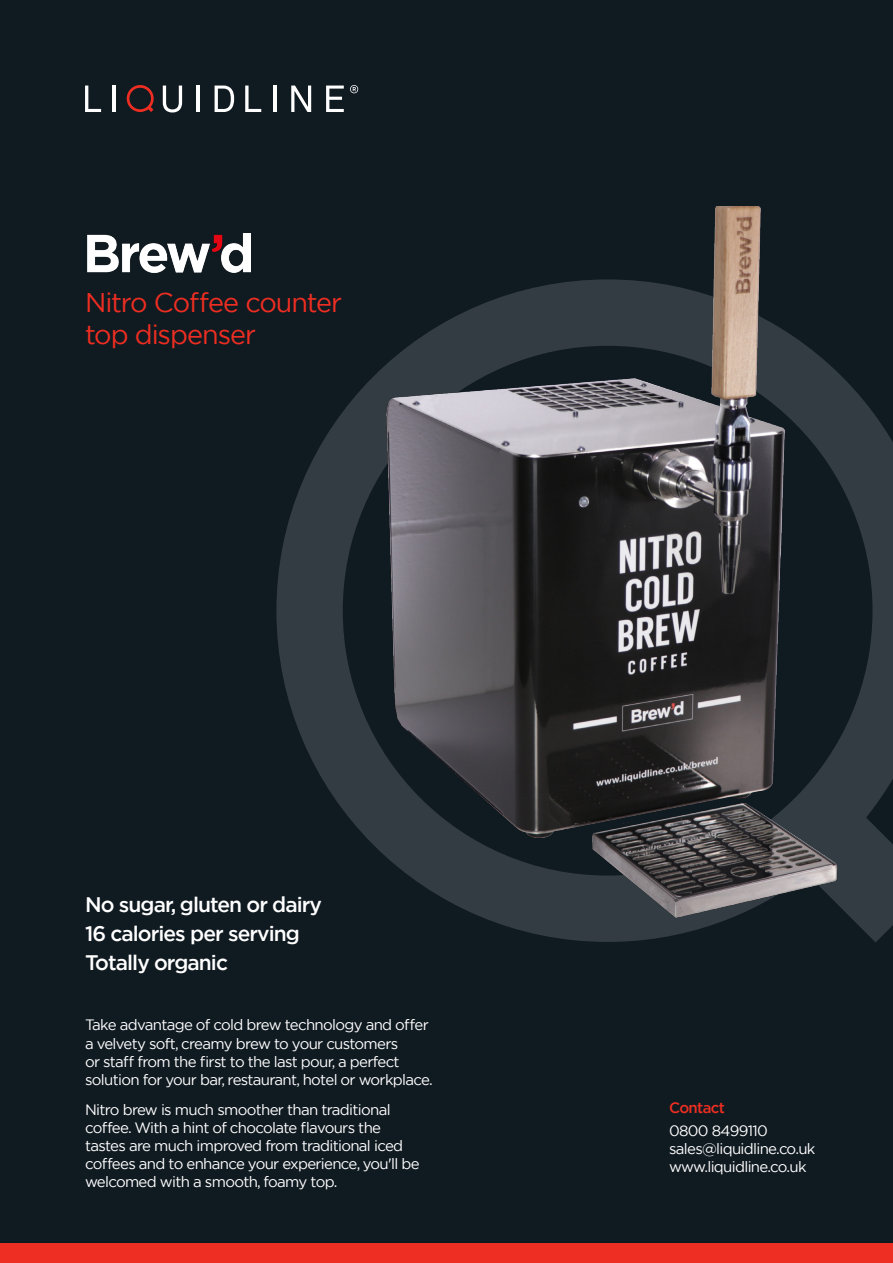
<style>
.page{position:relative;width:893px;height:1263px;background:#101a21}
.page>*{position:absolute;margin:0;border:0;box-sizing:border-box;transform-origin:0 0}
.t1{font:27px "Gotham";letter-spacing:-.04em;color:#ee2e22}
.t2{font:500 21px "Gotham";letter-spacing:-.045em;color:#fff}
.t3{font:15px/18px "Gotham";letter-spacing:-.045em;color:#fff}
.t4{font:500 15px "Gotham";letter-spacing:-.045em;color:#ee2e22}
</style>
<div class="page">
<svg style="left:276px;top:383px;width:617px;height:559px;fill:#333c42"></svg>
<div style="left:0;top:1244px;width:893px;height:19px;background:#ee2e22"></div>
<svg style="left:350px;top:85px;width:8px;height:8px"></svg>
<svg style="left:85px;top:86px;width:16px;height:26px"></svg>
<hr style="left:113px;top:86px;width:3px;height:26px;background:#fff">
<svg style="left:163px;top:86px;width:19px;height:26px"></svg>
<hr style="left:196px;top:86px;width:4px;height:26px;background:#fff">
<svg style="left:215px;top:86px;width:19px;height:26px"></svg>
<svg style="left:245px;top:86px;width:16px;height:26px"></svg>
<hr style="left:273px;top:86px;width:3px;height:26px;background:#fff">
<svg style="left:291px;top:86px;width:20px;height:26px"></svg>
<svg style="left:326px;top:86px;width:18px;height:26px"></svg>
<svg style="left:127px;top:85px;width:27px;height:27px"></svg>
<img style="left:87px;top:233px;width:163px;height:40px">
<img style="left:367px;top:206px;width:508px;height:725px">
<p class="t1" style="left:85px;top:285px;width:259px">Nitro Coffee counter</p>
<p class="t1" style="left:85px;top:317px;width:173px">top dispenser</p>
<p class="t2" style="left:85px;top:891px;width:239px">No sugar, gluten or dairy</p>
<p class="t2" style="left:85px;top:920px;width:216px">16 calories per serving</p>
<p class="t2" style="left:85px;top:949px;width:144px">Totally organic</p>
<p class="t3" style="left:85px;top:1016px;width:349px">Take advantage of cold brew technology and offer a velvety soft, creamy brew to your customers<br>or staff from the first to the last pour, a perfect solution for your bar, restaurant, hotel or workplace.</p>
<p class="t3" style="left:85px;top:1100px;width:336px">Nitro brew is much smoother than traditional coffee. With a hint of chocolate flavours the tastes are much improved from traditional iced coffees and to enhance your experience, you'll be welcomed with a smooth, foamy top.</p>
<p class="t4" style="left:669px;top:1098px;width:57px">Contact</p>
<p class="t3" style="left:669px;top:1121px;width:100px">0800 8499110</p>
<p class="t3" style="left:669px;top:1139px;width:148px">sales@liquidline.co.uk</p>
<p class="t3" style="left:669px;top:1157px;width:139px">www.liquidline.co.uk</p>
</div>
